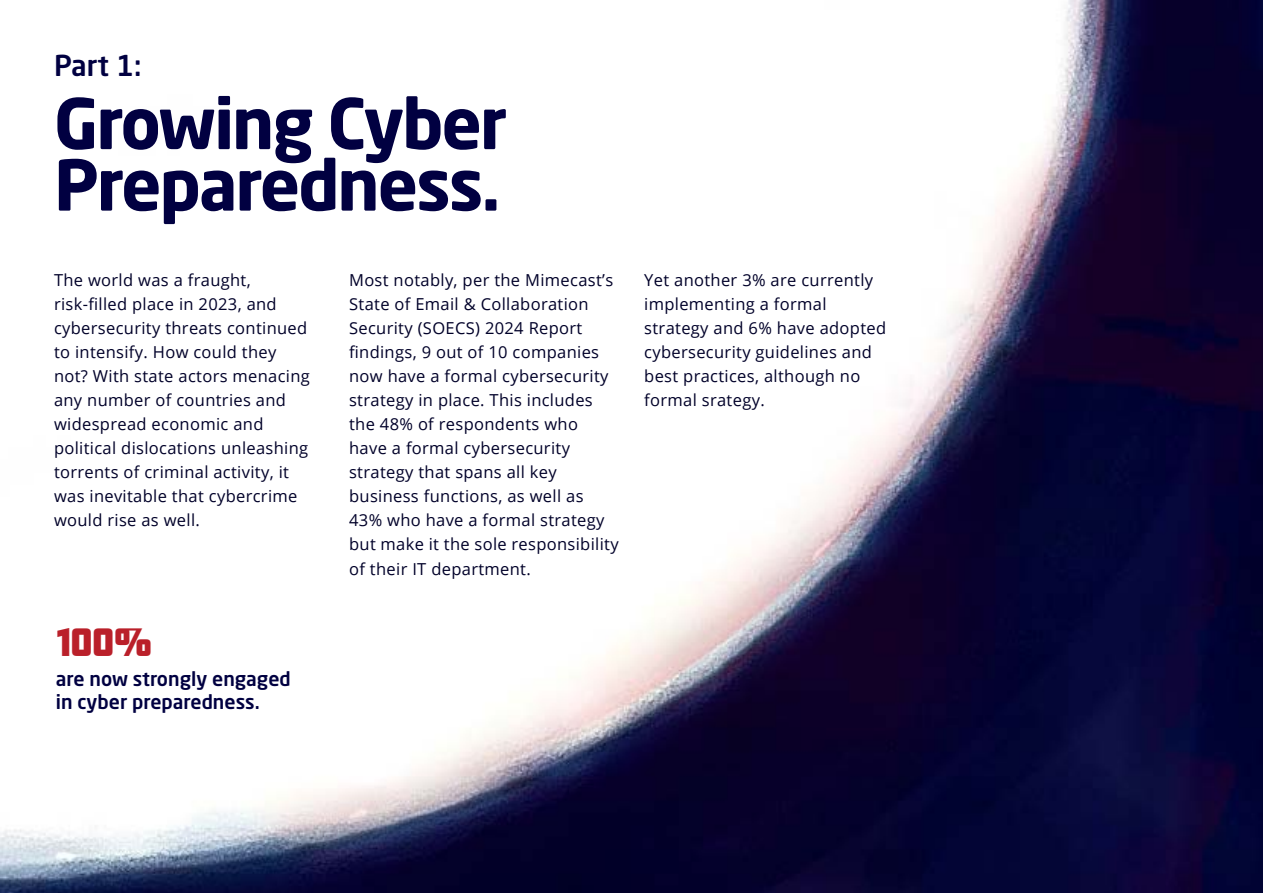
<style>
.page{position:relative;width:1263px;height:893px;background:#fff}
.page>*{position:absolute;margin:0;border:0;box-sizing:border-box;transform-origin:0 0}
.t1{font:700 69px/61.5px "Neo Sans W1 G";letter-spacing:-.03em;color:#010041}
.t2{font:900 34.5px "Amboy";color:#ba202a}
.t3{font:500 28.5px "Neo Sans W1 G";color:#010041}
.t4{font:500 19.5px/22.5px "Neo Sans W1 G";color:#010041}
.t5{font:16.5px/24px "Open Sans";letter-spacing:.02em;color:#000129}
</style>
<div class="page">
<img style="left:0;top:0;width:1263px;height:893px">
<h3 class="t3" style="left:54px;top:47px;width:89px">Part 1:</h3>
<h1 class="t1" style="left:54px;top:91px;width:455px">Growing Cyber<br>Preparedness.</h1>
<p class="t5" style="left:54px;top:268px;width:257px">The world was a fraught, risk-filled place in 2023, and cybersecurity threats continued to intensify. How could they not? With state actors menacing any number of countries and widespread economic and political dislocations unleashing torrents of criminal activity, it was inevitable that cybercrime would rise as well.</p>
<p class="t5" style="left:349px;top:268px;width:271px">Most notably, per the Mimecast’s<br>State of Email &amp; Collaboration<br>Security (SOECS) 2024 Report findings, 9 out of 10 companies now have a formal cybersecurity strategy in place. This includes the 48% of respondents who have a formal cybersecurity strategy that spans all key business functions, as well as<br>43% who have a formal strategy but make it the sole responsibility of their IT department.</p>
<h2 class="t2" style="left:56px;top:622px;width:97px">100%</h2>
<p class="t4" style="left:56px;top:668px;width:236px">are now strongly engaged in cyber preparedness.</p>
<p class="t5" style="left:644px;top:268px;width:243px">Yet another 3% are currently implementing a formal strategy and 6% have adopted cybersecurity guidelines and best practices, although no formal srategy.</p>
</div>
